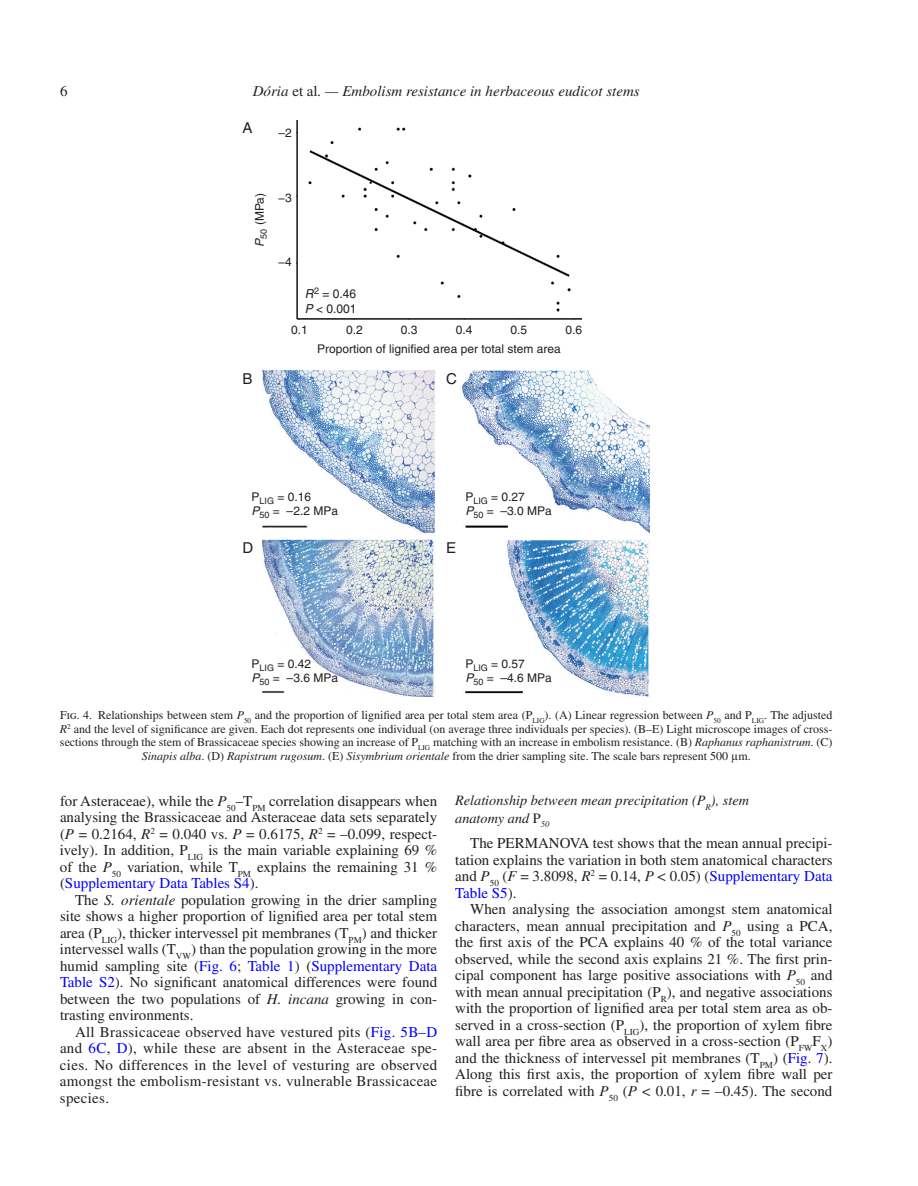
<style>
.page{position:relative;width:918px;height:1186px;background:#fff}
.page>*{position:absolute;margin:0;border:0;box-sizing:border-box;transform-origin:0 0}
.t1{font:15px/16.5px "Times LT Std";color:#231f20;text-align:justify}
.t2{font:italic 15px "Times LT Std";color:#231f20}
.t3{font:15px "Helvetica";color:#231f20}
.t4{font:italic 14.25px/17.2px "Times LT Std";color:#231f20}
.t5{font:12.3px/14.4px "Helvetica";color:#231f20}
.t6{font:12px/13.5px "Times LT Std";color:#231f20;text-align:center}
.t7{font:12px/14.4px "Helvetica";color:#231f20}
.s1{font-style:normal}
.s2{font-style:italic}
.s3{font-family:"Gandhari Unicode"}
.s4{color:#00f}
</style>
<div class="page">
<img style="left:296px;top:120px;width:286px;height:200px">
<img style="left:263px;top:371px;width:387px;height:325px">
<p class="t1" style="left:60px;top:83px;width:9px">6</p>
<p class="t2" style="left:253px;top:83px;width:388px">Dória <span class="s1">et al</span>. — Embolism resistance in herbaceous eudicot stems</p>
<p class="t3" style="left:243px;top:119px;width:12px">A</p>
<p class="t7" style="left:279px;top:125px;width:15px">–2</p>
<p class="t7" style="left:252px;top:247px;width:55px;rotate:-90deg"><span class="s2">P</span><sub>50</sub> (MPa)</p>
<p class="t7" style="left:278px;top:190px;width:15px">−3</p>
<p class="t7" style="left:278px;top:255px;width:15px">−4</p>
<p class="t5" style="left:305px;top:287px;width:53px"><span class="s2">R</span><sup>2</sup> = 0.46<br><span class="s2">P</span> &lt; 0.001</p>
<p class="t7" style="left:565px;top:323px;width:18px">0.6</p>
<p class="t7" style="left:291px;top:323px;width:18px">0.1</p>
<p class="t7" style="left:346px;top:323px;width:18px">0.2</p>
<p class="t7" style="left:401px;top:323px;width:18px">0.3</p>
<p class="t7" style="left:317px;top:321px;width:245px;line-height:18.3px;text-indent:138px">0.4<br>Proportion of lignified area per total stem area</p>
<p class="t7" style="left:511px;top:323px;width:18px">0.5</p>
<p class="t3" style="left:243px;top:370px;width:12px">B</p>
<p class="t3" style="left:446px;top:370px;width:12px">C</p>
<p class="t7" style="left:252px;top:489px;width:88px">P<sub>LIG</sub> = 0.16<br><span class="s2">P</span><sub>50</sub> = –2.2 MPa</p>
<p class="t7" style="left:465px;top:489px;width:88px">P<sub>LIG</sub> = 0.27<br><span class="s2">P</span><sub>50</sub> = –3.0 MPa</p>
<p class="t3" style="left:243px;top:539px;width:12px">D</p>
<p class="t3" style="left:446px;top:539px;width:12px">E</p>
<p class="t7" style="left:252px;top:656px;width:88px">P<sub>LIG</sub> = 0.42<br><span class="s2">P</span><sub>50</sub> = –3.6 MPa</p>
<p class="t7" style="left:465px;top:656px;width:88px">P<sub>LIG</sub> = 0.57<br><span class="s2">P</span><sub>50</sub> = –4.6 MPa</p>
<p class="t6" style="left:60px;top:708px;width:774px">Fig. 4. Relationships between stem <span class="s2">P</span><sub>50</sub> and the proportion of lignified area per total stem area (P<sub>LIG</sub>). (A) Linear regression between <span class="s2">P</span><sub>50</sub> and P<sub>LIG</sub>. The adjusted <span class="s2">R</span><sup>2</sup> and the level of significance are given. Each dot represents one individual (on average three individuals per species). (B–E) Light microscope images of cross&shy;sections through the stem of Brassicaceae species showing an increase of P<sub>LIG</sub> matching with an increase in embolism resistance. (B) <span class="s2">Raphanus raphanistrum</span>. (C)<br><span class="s2">Sinapis alba</span>. (D) <span class="s2">Rapistrum rugosum</span>. (E) <span class="s2">Sisymbrium orientale</span> from the drier sampling site. The scale bars represent 500 <span class="s3">μ</span>m.</p>
<p class="t1" style="left:60px;top:792px;width:379px">for Asteraceae), while the <span class="s2">P</span><sub>50</sub>–T<sub>PM</sub> correlation disappears when analysing the Brassicaceae and Asteraceae data sets separately (<span class="s2">P</span> = 0.2164, <span class="s2">R</span><sup>2</sup> = 0.040 vs. <span class="s2">P</span> = 0.6175, <span class="s2">R</span><sup>2</sup> = –0.099, respect&shy;ively). In addition, P<sub>LIG</sub> is the main variable explaining 69 % of the <span class="s2">P</span><sub>50</sub> variation, while T<sub>PM</sub> explains the remaining 31 % (<span class="s4">Supplementary Data Tables S4</span>).</p>
<p class="t1" style="left:60px;top:891px;width:379px;text-indent:15px">The <span class="s2">S. orientale</span> population growing in the drier sampling site shows a higher proportion of lignified area per total stem area (P<sub>LIG</sub>), thicker intervessel pit membranes (T<sub>PM</sub>) and thicker intervessel walls (T<sub>VW</sub>) than the population growing in the more humid sampling site (<span class="s4">Fig. 6</span>; <span class="s4">Table 1</span>) (<span class="s4">Supplementary Data Table S2</span>). No significant anatomical differences were found between the two populations of <span class="s2">H. incana</span> growing in con&shy;trasting environments.</p>
<p class="t1" style="left:60px;top:1023px;width:379px;text-indent:15px">All Brassicaceae observed have vestured pits (<span class="s4">Fig. 5B–D </span>and <span class="s4">6C</span>, <span class="s4">D</span>), while these are absent in the Asteraceae spe&shy;cies. No differences in the level of vesturing are observed amongst the embolism-resistant vs. vulnerable Brassicaceae species.</p>
<p class="t4" style="left:455px;top:792px;width:295px">Relationship between mean precipitation (P<sub>R</sub>), stem anatomy and <span class="s1">P</span><sub>50</sub></p>
<p class="t1" style="left:455px;top:835px;width:379px;text-indent:15px">The PERMANOVA test shows that the mean annual precipi&shy;tation explains the variation in both stem anatomical characters and <span class="s2">P</span><sub>50</sub> (<span class="s2">F</span> = 3.8098, <span class="s2">R</span><sup>2</sup> = 0.14, <span class="s2">P</span> &lt; 0.05) (<span class="s4">Supplementary Data Table S5</span>).</p>
<p class="t1" style="left:455px;top:901px;width:379px;text-indent:15px">When analysing the association amongst stem anatomical characters, mean annual precipitation and <span class="s2">P</span><sub>50</sub> using a PCA, the first axis of the PCA explains 40 % of the total variance observed, while the second axis explains 21 %. The first prin&shy;cipal component has large positive associations with <span class="s2">P</span><sub>50</sub> and with mean annual precipitation (P<sub>R</sub>), and negative associations with the proportion of lignified area per total stem area as ob&shy;served in a cross-section (P<sub>LIG</sub>), the proportion of xylem fibre wall area per fibre area as observed in a cross-section (P<sub>FW</sub>F<sub>X</sub>) and the thickness of intervessel pit membranes (T<sub>PM</sub>) (<span class="s4">Fig. 7</span>).<br>Along this first axis, the proportion of xylem fibre wall per fibre is correlated with <span class="s2">P</span><sub>50</sub> (<span class="s2">P</span> &lt; 0.01, <span class="s2">r</span> = –0.45). The second</p>
</div>
